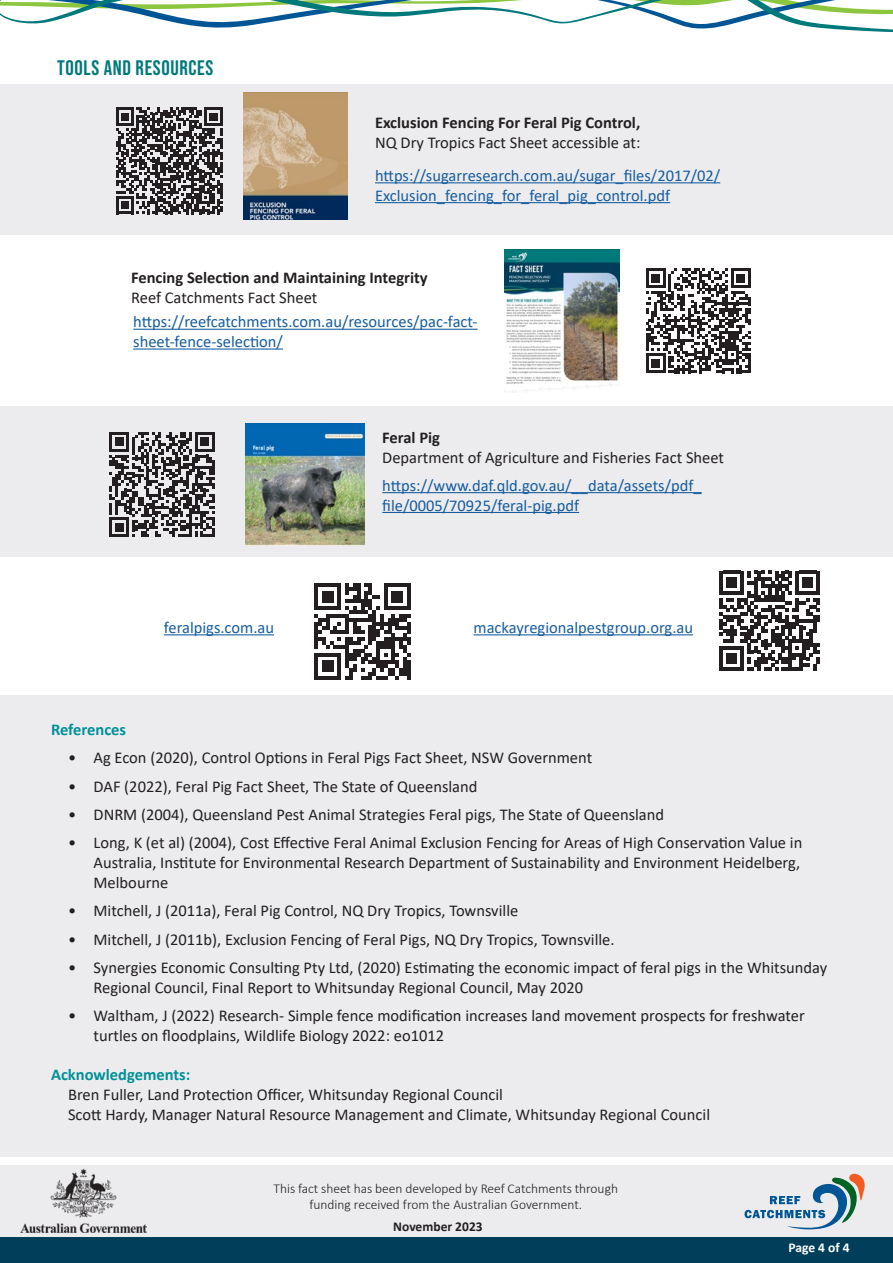
<style>
.page{position:relative;width:893px;height:1263px;background:#fff}
.page>*{position:absolute;margin:0;border:0;box-sizing:border-box;transform-origin:0 0}
.Heading_2{font:21px "Bebas Neue";letter-spacing:.03em;color:#00797a}
.t1{font:16.5px/19.8px "Calibri";color:#231f20}
.t2{font:16.5px/19.8px "Calibri";color:#175d9e}
.t3{font:700 16.5px "Calibri";color:#231f20}
.subheading{font:700 16.5px "Calibri";color:#009097}
.t4{font:300 13.5px/16.2px "Calibri";color:#231f20;text-align:center}
.t5{font:700 13.5px "Calibri";color:#231f20}
.t6{font:700 13.5px "Calibri";letter-spacing:-.005em;color:#fff}
</style>
<div class="page">
<div style="left:0;top:1165px;width:893px;height:72px;background:#ececee"></div>
<div style="left:0;top:1238px;width:893px;height:25px;background:#003e5a"></div>
<svg style="left:744px;top:1174px;width:121px;height:55px"></svg>
<img style="left:20px;top:1168px;width:127px;height:64px">
<svg style="left:0;top:0;width:893px;height:32px"></svg>
<div style="left:0;top:407px;width:893px;height:150px;background:#ececee"></div>
<div style="left:0;top:85px;width:893px;height:150px;background:#ececee"></div>
<div style="left:0;top:695px;width:893px;height:462px;background:#ececee"></div>
<hr style="left:164px;top:634px;width:110px;height:1px;background:#175d9e">
<hr style="left:474px;top:634px;width:219px;height:1px;background:#175d9e">
<svg style="left:720px;top:571px;width:100px;height:100px"></svg>
<img style="left:243px;top:93px;width:104px;height:126px">
<hr style="left:375px;top:182px;width:345px;height:1px;background:#175d9e">
<hr style="left:375px;top:202px;width:295px;height:1px;background:#175d9e">
<svg style="left:116px;top:107px;width:107px;height:107px"></svg>
<hr style="left:133px;top:329px;width:345px;height:1px;background:#175d9e">
<hr style="left:133px;top:348px;width:150px;height:2px;background:#175d9e">
<img style="left:504px;top:249px;width:115px;height:144px">
<svg style="left:646px;top:268px;width:104px;height:105px"></svg>
<hr style="left:382px;top:492px;width:320px;height:1px;background:#175d9e">
<hr style="left:382px;top:512px;width:197px;height:1px;background:#175d9e">
<img style="left:246px;top:424px;width:119px;height:121px">
<svg style="left:110px;top:432px;width:104px;height:105px"></svg>
<svg style="left:314px;top:583px;width:97px;height:97px"></svg>
<p class="Heading_2" style="left:57px;top:56px;width:158px">TOOLS AND RESOURCES</p>
<p class="t3" style="left:375px;top:111px;width:267px">Exclusion Fencing For Feral Pig Control,</p>
<p class="t1" style="left:375px;top:132px;width:267px">NQ Dry Tropics Fact Sheet accessible at:</p>
<p class="t2" style="left:375px;top:165px;width:347px">https://sugarresearch.com.au/sugar_files/2017/02/<br>Exclusion_fencing_for_feral_pig_control.pdf</p>
<p class="t3" style="left:131px;top:266px;width:298px">Fencing Selection and Maintaining Integrity</p>
<p class="t1" style="left:131px;top:287px;width:188px">Reef Catchments Fact Sheet</p>
<p class="t2" style="left:133px;top:312px;width:346px">https://reefcatchments.com.au/resources/pac-fact&shy;sheet-fence-selection/</p>
<p class="t3" style="left:382px;top:426px;width:59px">Feral Pig</p>
<p class="t1" style="left:382px;top:447px;width:343px">Department of Agriculture and Fisheries Fact Sheet</p>
<p class="t2" style="left:382px;top:475px;width:321px">https://www.daf.qld.gov.au/__data/assets/pdf_ file/0005/70925/feral-pig.pdf</p>
<p class="t2" style="left:164px;top:617px;width:112px">feralpigs.com.au</p>
<p class="t2" style="left:474px;top:617px;width:221px">mackayregionalpestgroup.org.au</p>
<p class="subheading" style="left:51px;top:718px;width:77px">References</p>
<p class="t1" style="left:68px;top:747px;width:526px">• Ag Econ (2020), Control Options in Feral Pigs Fact Sheet, NSW Government</p>
<p class="t1" style="left:68px;top:776px;width:411px">• DAF (2022), Feral Pig Fact Sheet, The State of Queensland</p>
<p class="t1" style="left:68px;top:804px;width:598px">• DNRM (2004), Queensland Pest Animal Strategies Feral pigs, The State of Queensland</p>
<p class="t1" style="left:94px;top:832px;width:710px;text-indent:-26px">• Long, K (et al) (2004), Cost Effective Feral Animal Exclusion Fencing for Areas of High Conservation Value in<br>Australia, Institute for Environmental Research Department of Sustainability and Environment Heidelberg,<br>Melbourne</p>
<p class="t1" style="left:68px;top:900px;width:452px">• Mitchell, J (2011a), Feral Pig Control, NQ Dry Tropics, Townsville</p>
<p class="t1" style="left:68px;top:929px;width:548px">• Mitchell, J (2011b), Exclusion Fencing of Feral Pigs, NQ Dry Tropics, Townsville.</p>
<p class="t1" style="left:94px;top:957px;width:735px;text-indent:-26px">• Synergies Economic Consulting Pty Ltd, (2020) Estimating the economic impact of feral pigs in the Whitsunday<br>Regional Council, Final Report to Whitsunday Regional Council, May 2020</p>
<p class="t1" style="left:94px;top:1005px;width:713px;text-indent:-26px">• Waltham, J (2022) Research- Simple fence modification increases land movement prospects for freshwater turtles on floodplains, Wildlife Biology 2022: eo1012</p>
<p class="subheading" style="left:51px;top:1063px;width:141px">Acknowledgements:</p>
<p class="t1" style="left:68px;top:1084px;width:436px">Bren Fuller, Land Protection Officer, Whitsunday Regional Council</p>
<p class="t1" style="left:68px;top:1104px;width:644px">Scott Hardy, Manager Natural Resource Management and Climate, Whitsunday Regional Council</p>
<p class="t4" style="left:274px;top:1180px;width:346px">This fact sheet has been developed by Reef Catchments through funding received from the Australian Government.</p>
<p class="t5" style="left:393px;top:1217px;width:91px">November 2023</p>
<p class="t6" style="left:788px;top:1238px;width:63px">Page 4 of 4</p>
</div>
